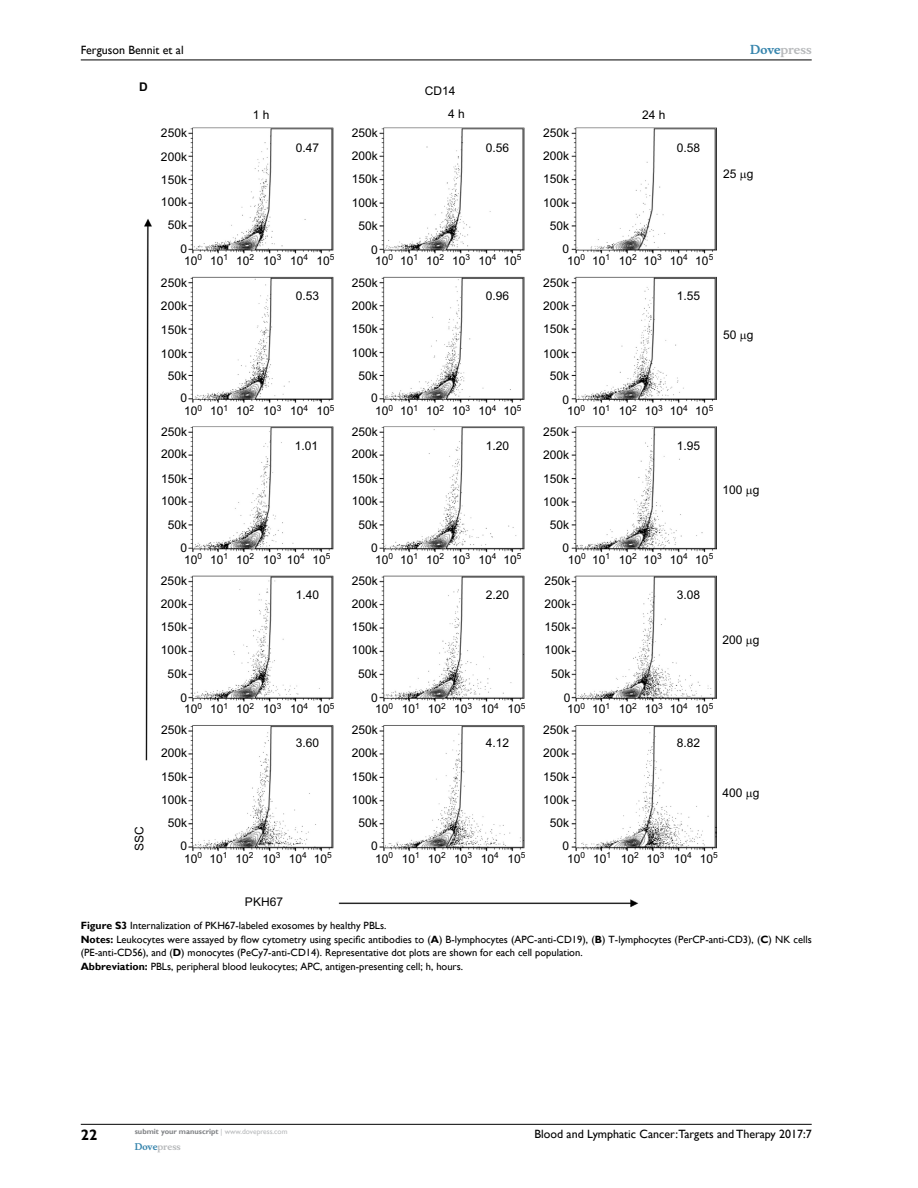
<style>
.page{position:relative;width:918px;height:1188px;background:#fff}
.page>*{position:absolute;margin:0;border:0;box-sizing:border-box;transform-origin:0 0}
.t1{font:700 15px "Gill Sans";color:#000}
.t2{font:12px/23.1px "Arial";color:#000}
.t3{font:12px "Gill Sans";color:#000}
.t4{font:700 12px "Musee";color:#b8babc}
.t5{font:700 12px "Arial";color:#000}
.t6{font:10.5px/13.5px "Gill Sans";color:#000}
.t7{font:700 9px "Musee";color:#b8babc}
.t8{font:700 7.5px "Gill Sans";color:#808285}
.s1{color:#3785ad}
.s2{font-weight:700}
.s3{font-weight:400;color:#b8babc}
</style>
<div class="page">
<hr style="left:81px;top:1124px;width:731px;height:1px;background:#000">
<hr style="left:81px;top:60px;width:731px;height:1px;background:#000">
<img style="left:144px;top:128px;width:573px;height:779px">
<p class="t3" style="left:81px;top:43px;width:104px">Ferguson Bennit et al</p>
<p class="t4" style="left:750px;top:43px;width:63px"><span class="s1">Dove</span>press</p>
<p class="t5" style="left:139px;top:78px;width:10px">D</p>
<p class="t2" style="left:253px;top:103px;width:18px">1 h</p>
<p class="t2" style="left:448px;top:80px;width:18px;line-height:22.2px;text-indent:-24px">CD14<br>4 h</p>
<p class="t2" style="left:642px;top:103px;width:25px">24 h</p>
<p class="t2" style="left:161px;top:121px;width:28px">250k</p>
<p class="t2" style="left:296px;top:136px;width:25px">0.47</p>
<p class="t2" style="left:161px;top:144px;width:28px;line-height:23.7px">200k<br>150k</p>
<p class="t2" style="left:161px;top:189px;width:28px;line-height:23.5px;text-align:right">100k<br>50k<br>0</p>
<p class="t2" style="left:184px;top:249px;width:152px">10<sup>0</sup> 10<sup>1</sup> 10<sup>2</sup> 10<sup>3</sup> 10<sup>4</sup> 10<sup>5</sup></p>
<p class="t2" style="left:352px;top:121px;width:28px;text-align:right">250k<br>200k<br>150k<br>100k<br>50k<br>0</p>
<p class="t2" style="left:375px;top:249px;width:148px">10<sup>0</sup> 10<sup>1</sup> 10<sup>2</sup> 10<sup>3</sup> 10<sup>4</sup> 10<sup>5</sup></p>
<p class="t2" style="left:486px;top:136px;width:25px">0.56</p>
<p class="t2" style="left:543px;top:121px;width:28px;text-align:right">250k<br>200k<br>150k<br>100k<br>50k<br>0</p>
<p class="t2" style="left:567px;top:249px;width:148px">10<sup>0</sup> 10<sup>1</sup> 10<sup>2</sup> 10<sup>3</sup> 10<sup>4</sup> 10<sup>5</sup></p>
<p class="t2" style="left:677px;top:136px;width:25px">0.58</p>
<p class="t2" style="left:723px;top:162px;width:32px">25 g</p>
<p class="t2" style="left:161px;top:271px;width:28px;line-height:23.5px;text-align:justify">250k 200k 150k 100k</p>
<p class="t2" style="left:168px;top:364px;width:21px">50k</p>
<p class="t2" style="left:296px;top:284px;width:25px">0.53</p>
<p class="t2" style="left:184px;top:392px;width:152px;line-height:13px;text-indent:-4px">0<br>10<sup>0</sup> 10<sup>1</sup> 10<sup>2</sup> 10<sup>3</sup> 10<sup>4</sup> 10<sup>5</sup></p>
<p class="t2" style="left:352px;top:271px;width:28px;text-align:right">250k<br>200k<br>150k<br>100k<br>50k<br>0</p>
<p class="t2" style="left:375px;top:400px;width:148px">10<sup>0</sup> 10<sup>1</sup> 10<sup>2</sup> 10<sup>3</sup> 10<sup>4</sup> 10<sup>5</sup></p>
<p class="t2" style="left:486px;top:284px;width:25px">0.96</p>
<p class="t2" style="left:543px;top:272px;width:28px;line-height:22.6px;text-align:justify">250k 200k 150k</p>
<p class="t2" style="left:543px;top:342px;width:28px;line-height:22.2px;text-align:center">100k<br>50k</p>
<p class="t2" style="left:677px;top:284px;width:25px">1.55</p>
<p class="t2" style="left:567px;top:393px;width:148px;line-height:12px;text-indent:-5px">0<br>10<sup>0</sup> 10<sup>1</sup> 10<sup>2</sup> 10<sup>3</sup> 10<sup>4</sup> 10<sup>5</sup></p>
<p class="t2" style="left:723px;top:324px;width:32px">50 g</p>
<p class="t2" style="left:161px;top:420px;width:28px">250k<br>200k</p>
<p class="t2" style="left:161px;top:467px;width:28px;text-align:right">150k<br>100k<br>50k<br>0</p>
<p class="t2" style="left:184px;top:548px;width:148px">10<sup>0</sup> 10<sup>1</sup> 10<sup>2</sup> 10<sup>3</sup> 10<sup>4</sup> 10<sup>5</sup></p>
<p class="t2" style="left:295px;top:434px;width:25px">1.01</p>
<p class="t2" style="left:352px;top:420px;width:28px">250k<br>200k</p>
<p class="t2" style="left:352px;top:467px;width:28px;text-align:right">150k<br>100k<br>50k<br>0</p>
<p class="t2" style="left:375px;top:548px;width:148px">10<sup>0</sup> 10<sup>1</sup> 10<sup>2</sup> 10<sup>3</sup> 10<sup>4</sup> 10<sup>5</sup></p>
<p class="t2" style="left:486px;top:434px;width:25px">1.20</p>
<p class="t2" style="left:543px;top:421px;width:28px;text-align:center">250k<br>200k<br>150k<br>100k<br>50k</p>
<p class="t2" style="left:677px;top:434px;width:25px">1.95</p>
<p class="t2" style="left:568px;top:542px;width:147px;line-height:11.6px;text-indent:-5px">0<br>10<sup>0</sup> 10<sup>1</sup> 10<sup>2</sup> 10<sup>3</sup> 10<sup>4</sup> 10<sup>5</sup></p>
<p class="t2" style="left:722px;top:478px;width:38px">100 g</p>
<p class="t2" style="left:161px;top:569px;width:28px;text-align:right">250k<br>200k<br>150k<br>100k<br>50k<br>0</p>
<p class="t2" style="left:184px;top:697px;width:152px">10<sup>0</sup> 10<sup>1</sup> 10<sup>2</sup> 10<sup>3</sup> 10<sup>4</sup> 10<sup>5</sup></p>
<p class="t2" style="left:296px;top:584px;width:25px">1.40</p>
<p class="t2" style="left:352px;top:569px;width:28px;text-align:right">250k<br>200k<br>150k<br>100k<br>50k<br>0</p>
<p class="t2" style="left:375px;top:697px;width:152px">10<sup>0</sup> 10<sup>1</sup> 10<sup>2</sup> 10<sup>3</sup> 10<sup>4</sup> 10<sup>5</sup></p>
<p class="t2" style="left:486px;top:584px;width:25px">2.20</p>
<p class="t2" style="left:544px;top:569px;width:28px;text-align:center">250k<br>200k<br>150k<br>100k<br>50k</p>
<p class="t2" style="left:677px;top:584px;width:25px">3.08</p>
<p class="t2" style="left:564px;top:692px;width:151px;line-height:11.2px">0<br>10<sup>0</sup> 10<sup>1</sup> 10<sup>2</sup> 10<sup>3</sup> 10<sup>4</sup> 10<sup>5</sup></p>
<p class="t2" style="left:722px;top:628px;width:38px">200 g</p>
<p class="t2" style="left:128px;top:851px;width:26px;rotate:-90deg">SSC</p>
<p class="t2" style="left:161px;top:719px;width:28px;line-height:22.4px">250k<br>200k</p>
<p class="t2" style="left:161px;top:765px;width:28px;text-align:right">150k<br>100k<br>50k<br>0</p>
<p class="t2" style="left:184px;top:847px;width:149px">10<sup>0</sup> 10<sup>1</sup> 10<sup>2</sup> 10<sup>3</sup> 10<sup>4</sup> 10<sup>5</sup></p>
<p class="t2" style="left:296px;top:731px;width:25px">3.60</p>
<p class="t2" style="left:352px;top:719px;width:28px;line-height:22.4px">250k<br>200k</p>
<p class="t2" style="left:352px;top:765px;width:28px;text-align:right">150k<br>100k<br>50k<br>0</p>
<p class="t2" style="left:375px;top:847px;width:152px">10<sup>0</sup> 10<sup>1</sup> 10<sup>2</sup> 10<sup>3</sup> 10<sup>4</sup> 10<sup>5</sup></p>
<p class="t2" style="left:486px;top:731px;width:25px">4.12</p>
<p class="t2" style="left:543px;top:719px;width:28px;line-height:22.4px">250k<br>200k</p>
<p class="t2" style="left:543px;top:765px;width:28px;text-align:center">150k<br>100k<br>50k</p>
<p class="t2" style="left:677px;top:731px;width:25px">8.82</p>
<p class="t2" style="left:722px;top:782px;width:38px">400 g</p>
<p class="t2" style="left:567px;top:840px;width:152px;line-height:12.1px;text-indent:-5px">0<br>10<sup>0</sup> 10<sup>1</sup> 10<sup>2</sup> 10<sup>3</sup> 10<sup>4</sup> 10<sup>5</sup></p>
<p class="t2" style="left:245px;top:890px;width:40px">PKH67</p>
<p class="t6" style="left:81px;top:919px;width:732px"><span class="s2">Figure S3</span> Internalization of PKH67-labeled exosomes by healthy PBLs.<br><span class="s2">Notes:</span> Leukocytes were assayed by flow cytometry using specific antibodies to (<span class="s2">A</span>) B-lymphocytes (APC-anti-CD19), (<span class="s2">B</span>) T-lymphocytes (PerCP-anti-CD3), (<span class="s2">C</span>) NK cells (PE-anti-CD56), and (<span class="s2">D</span>) monocytes (PeCy7-anti-CD14). Representative dot plots are shown for each cell population.<br><span class="s2">Abbreviation:</span> PBLs, peripheral blood leukocytes; APC, antigen-presenting cell; h, hours.</p>
<p class="t1" style="left:81px;top:1126px;width:18px">22</p>
<p class="t8" style="left:135px;top:1127px;width:154px">submit your manuscript <span class="s3">| www.dovepress.com</span></p>
<p class="t7" style="left:135px;top:1141px;width:48px"><span class="s1">Dove</span>press</p>
<p class="t3" style="left:535px;top:1127px;width:279px">Blood and Lymphatic Cancer:Targets and Therapy 2017:7</p>
</div>
